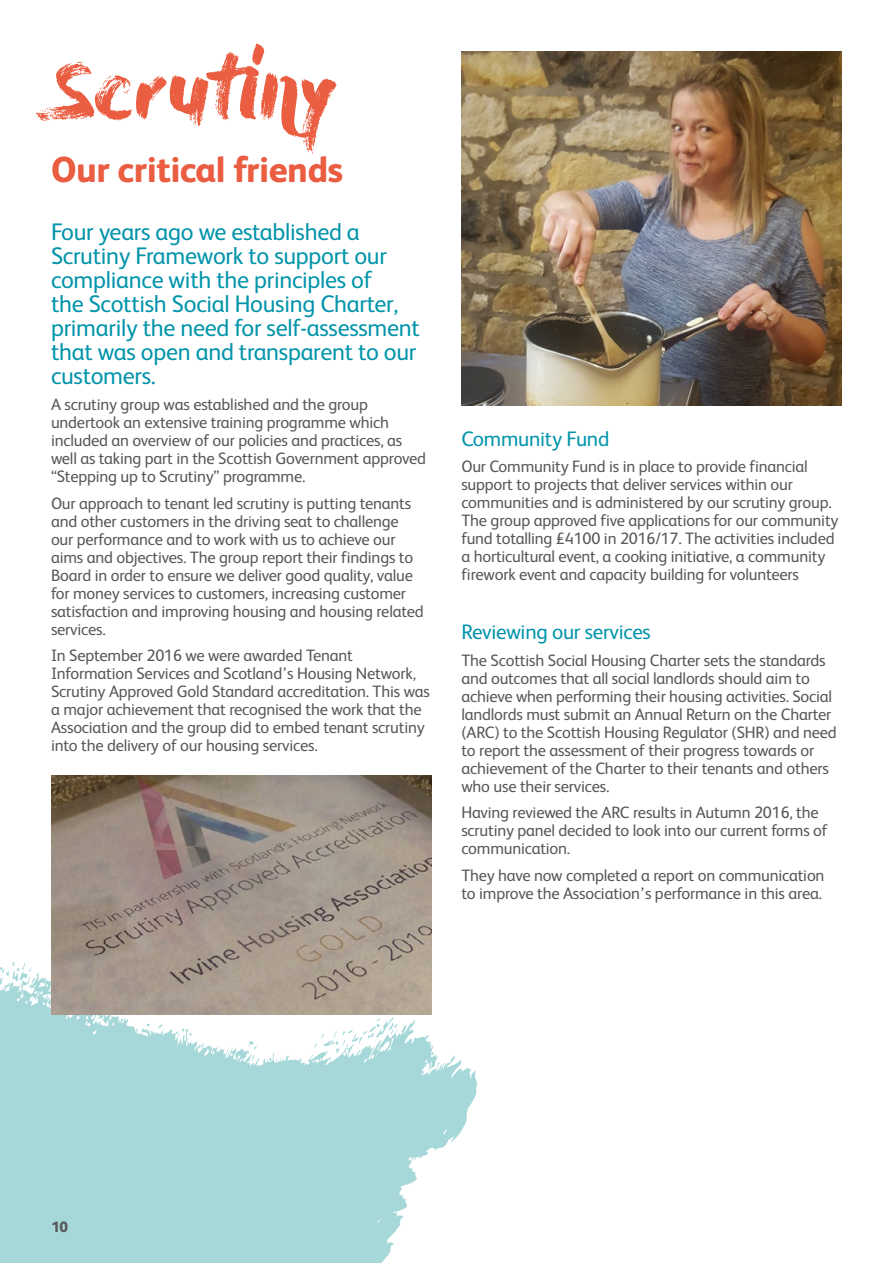
<style>
.page{position:relative;width:893px;height:1263px;background:#fff}
.page>*{position:absolute;margin:0;border:0;box-sizing:border-box;transform-origin:0 0}
.t1{font:87px "Dry Brush";letter-spacing:-.03em;color:#eb5d40}
.t2{font:800 36px "FS Albert";letter-spacing:-.01em;color:#eb5d40}
.t3{font:24px/24px "FS Albert";letter-spacing:-.01em;color:#0094aa}
.t4{font:21px "FS Albert";letter-spacing:-.01em;color:#0094aa}
.t5{font:16.5px/18px "FS Albert";letter-spacing:-.01em;color:#575756}
.t6{font:800 15px "FS Albert";color:#575756}
</style>
<div class="page">
<svg style="left:0;top:973px;width:478px;height:290px;fill:#a7d8d9"></svg>
<svg style="left:0;top:961px;width:31px;height:21px"></svg>
<svg style="left:97px;top:1014px;width:7px;height:6px"></svg>
<svg style="left:182px;top:1026px;width:10px;height:11px"></svg>
<svg style="left:304px;top:1014px;width:94px;height:67px"></svg>
<img style="left:51px;top:775px;width:381px;height:239px">
<img style="left:461px;top:51px;width:381px;height:354px">
<h1 class="t1" style="left:51px;top:38px;width:288px">Scrutiny</h1>
<h2 class="t2" style="left:51px;top:143px;width:294px">Our critical friends</h2>
<h3 class="t3" style="left:51px;top:218px;width:370px">Four years ago we established a<br>Scrutiny Framework to support our compliance with the principles of<br>the Scottish Social Housing Charter, primarily the need for self-assessment that was open and transparent to our customers.</h3>
<p class="t5" style="left:51px;top:395px;width:377px">A scrutiny group was established and the group undertook an extensive training programme which included an overview of our policies and practices, as well as taking part in the Scottish Government approved “Stepping up to Scrutiny” programme.</p>
<p class="t5" style="left:51px;top:493px;width:374px">Our approach to tenant led scrutiny is putting tenants and other customers in the driving seat to challenge our performance and to work with us to achieve our aims and objectives. The group report their findings to Board in order to ensure we deliver good quality, value for money services to customers, increasing customer satisfaction and improving housing and housing related services.</p>
<p class="t5" style="left:51px;top:646px;width:380px">In September 2016 we were awarded Tenant Information Services and Scotland’s Housing Network, Scrutiny Approved Gold Standard accreditation. This was a major achievement that recognised the work that the Association and the group did to embed tenant scrutiny into the delivery of our housing services.</p>
<p class="t4" style="left:461px;top:425px;width:149px">Community Fund</p>
<p class="t5" style="left:461px;top:457px;width:379px">Our Community Fund is in place to provide financial support to projects that deliver services within our communities and is administered by our scrutiny group.<br>The group approved five applications for our community fund totalling £4100 in 2016/17. The activities included a horticultural event, a cooking initiative, a community firework event and capacity building for volunteers</p>
<p class="t4" style="left:461px;top:618px;width:191px">Reviewing our services</p>
<p class="t5" style="left:461px;top:650px;width:377px">The Scottish Social Housing Charter sets the standards and outcomes that all social landlords should aim to achieve when performing their housing activities. Social landlords must submit an Annual Return on the Charter (ARC) to the Scottish Housing Regulator (SHR) and need to report the assessment of their progress towards or achievement of the Charter to their tenants and others who use their services.</p>
<p class="t5" style="left:461px;top:803px;width:368px">Having reviewed the ARC results in Autumn 2016, the scrutiny panel decided to look into our current forms of communication.</p>
<p class="t5" style="left:461px;top:865px;width:365px">They have now completed a report on communication to improve the Association’s performance in this area.</p>
<p class="t6" style="left:51px;top:1216px;width:18px">10</p>
</div>
